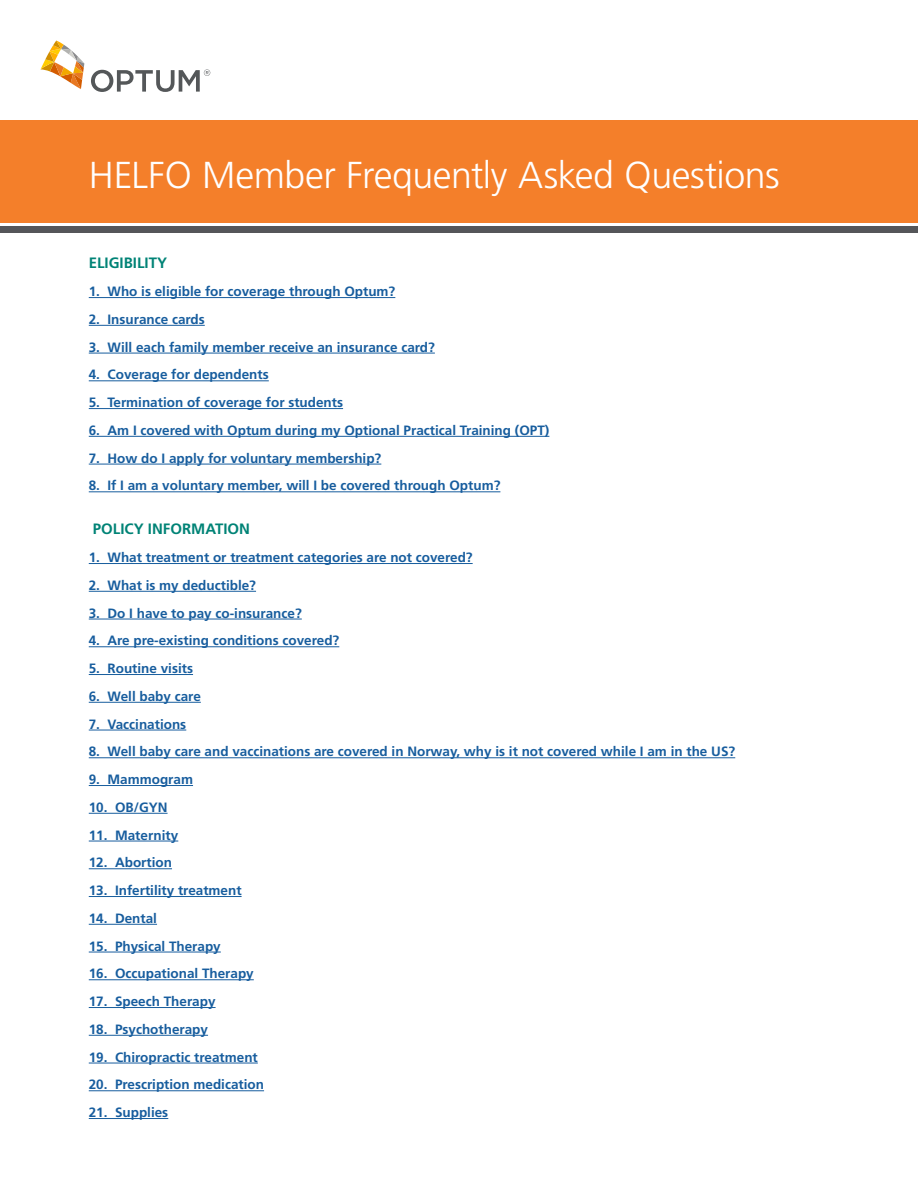
<style>
.page{position:relative;width:918px;height:1188px;background:#fff}
.page>*{position:absolute;margin:0;border:0;box-sizing:border-box;transform-origin:0 0}
.Title{font:300 37.5px "Frutiger LT Std";letter-spacing:-.01em;color:#fff}
.TOC_Header{font:700 15px "Frutiger LT Std";color:#008376}
.t1{font:700 13.5px "Frutiger LT Std";color:#175d9e}
</style>
<div class="page">
<hr style="left:89px;top:297px;width:306px;height:1px;background:#175d9e">
<hr style="left:89px;top:325px;width:116px;height:1px;background:#175d9e">
<hr style="left:89px;top:353px;width:346px;height:1px;background:#175d9e">
<hr style="left:89px;top:380px;width:180px;height:1px;background:#175d9e">
<hr style="left:89px;top:408px;width:254px;height:1px;background:#175d9e">
<hr style="left:89px;top:436px;width:460px;height:1px;background:#175d9e">
<hr style="left:89px;top:464px;width:292px;height:1px;background:#175d9e">
<hr style="left:89px;top:491px;width:411px;height:1px;background:#175d9e">
<hr style="left:89px;top:563px;width:384px;height:1px;background:#175d9e">
<hr style="left:89px;top:591px;width:167px;height:1px;background:#175d9e">
<hr style="left:89px;top:619px;width:213px;height:1px;background:#175d9e">
<hr style="left:89px;top:646px;width:250px;height:1px;background:#175d9e">
<hr style="left:89px;top:674px;width:104px;height:1px;background:#175d9e">
<hr style="left:89px;top:702px;width:112px;height:1px;background:#175d9e">
<hr style="left:89px;top:730px;width:97px;height:1px;background:#175d9e">
<hr style="left:89px;top:757px;width:646px;height:1px;background:#175d9e">
<hr style="left:89px;top:785px;width:104px;height:1px;background:#175d9e">
<hr style="left:89px;top:813px;width:79px;height:1px;background:#175d9e">
<hr style="left:89px;top:841px;width:89px;height:1px;background:#175d9e">
<hr style="left:89px;top:868px;width:83px;height:1px;background:#175d9e">
<hr style="left:89px;top:896px;width:153px;height:1px;background:#175d9e">
<hr style="left:89px;top:924px;width:68px;height:1px;background:#175d9e">
<hr style="left:89px;top:952px;width:132px;height:1px;background:#175d9e">
<hr style="left:89px;top:979px;width:165px;height:1px;background:#175d9e">
<hr style="left:89px;top:1007px;width:127px;height:1px;background:#175d9e">
<hr style="left:89px;top:1035px;width:119px;height:1px;background:#175d9e">
<hr style="left:89px;top:1063px;width:169px;height:1px;background:#175d9e">
<hr style="left:89px;top:1090px;width:175px;height:1px;background:#175d9e">
<hr style="left:89px;top:1118px;width:79px;height:1px;background:#175d9e">
<svg style="left:40px;top:40px;width:44px;height:49px"></svg>
<svg style="left:91px;top:69px;width:119px;height:23px"></svg>
<div style="left:0;top:226px;width:918px;height:7px;background:#555659"></div>
<div style="left:0;top:121px;width:918px;height:102px;background:#f47f2a"></div>
<p class="Title" style="left:89px;top:154px;width:692px">HELFO Member Frequently Asked Questions</p>
<p class="TOC_Header" style="left:89px;top:254px;width:80px">ELIGIBILITY</p>
<p class="t1" style="left:89px;top:284px;width:308px">1. Who is eligible for coverage through Optum?</p>
<p class="t1" style="left:89px;top:311px;width:118px">2. Insurance cards</p>
<p class="t1" style="left:89px;top:339px;width:348px">3. Will each family member receive an insurance card?</p>
<p class="t1" style="left:89px;top:367px;width:182px">4. Coverage for dependents</p>
<p class="t1" style="left:89px;top:395px;width:256px">5. Termination of coverage for students</p>
<p class="t1" style="left:89px;top:422px;width:462px">6. Am I covered with Optum during my Optional Practical Training (OPT)</p>
<p class="t1" style="left:89px;top:450px;width:294px">7. How do I apply for voluntary membership?</p>
<p class="t1" style="left:89px;top:478px;width:413px">8. If I am a voluntary member, will I be covered through Optum?</p>
<p class="TOC_Header" style="left:93px;top:520px;width:159px">POLICY INFORMATION</p>
<p class="t1" style="left:89px;top:550px;width:385px">1. What treatment or treatment categories are not covered?</p>
<p class="t1" style="left:89px;top:577px;width:169px">2. What is my deductible?</p>
<p class="t1" style="left:89px;top:605px;width:215px">3. Do I have to pay co-insurance?</p>
<p class="t1" style="left:89px;top:633px;width:252px">4. Are pre-existing conditions covered?</p>
<p class="t1" style="left:89px;top:661px;width:106px">5. Routine visits</p>
<p class="t1" style="left:89px;top:688px;width:114px">6. Well baby care</p>
<p class="t1" style="left:89px;top:716px;width:99px">7. Vaccinations</p>
<p class="t1" style="left:89px;top:744px;width:648px">8. Well baby care and vaccinations are covered in Norway, why is it not covered while I am in the US?</p>
<p class="t1" style="left:89px;top:772px;width:106px">9. Mammogram</p>
<p class="t1" style="left:89px;top:799px;width:80px">10. OB/GYN</p>
<p class="t1" style="left:89px;top:827px;width:91px">11. Maternity</p>
<p class="t1" style="left:89px;top:855px;width:85px">12. Abortion</p>
<p class="t1" style="left:89px;top:883px;width:154px">13. Infertility treatment</p>
<p class="t1" style="left:89px;top:910px;width:70px">14. Dental</p>
<p class="t1" style="left:89px;top:938px;width:134px">15. Physical Therapy</p>
<p class="t1" style="left:89px;top:966px;width:167px">16. Occupational Therapy</p>
<p class="t1" style="left:89px;top:994px;width:128px">17. Speech Therapy</p>
<p class="t1" style="left:89px;top:1021px;width:121px">18. Psychotherapy</p>
<p class="t1" style="left:89px;top:1049px;width:171px">19. Chiropractic treatment</p>
<p class="t1" style="left:89px;top:1077px;width:177px">20. Prescription medication</p>
<p class="t1" style="left:89px;top:1105px;width:81px">21. Supplies</p>
</div>
